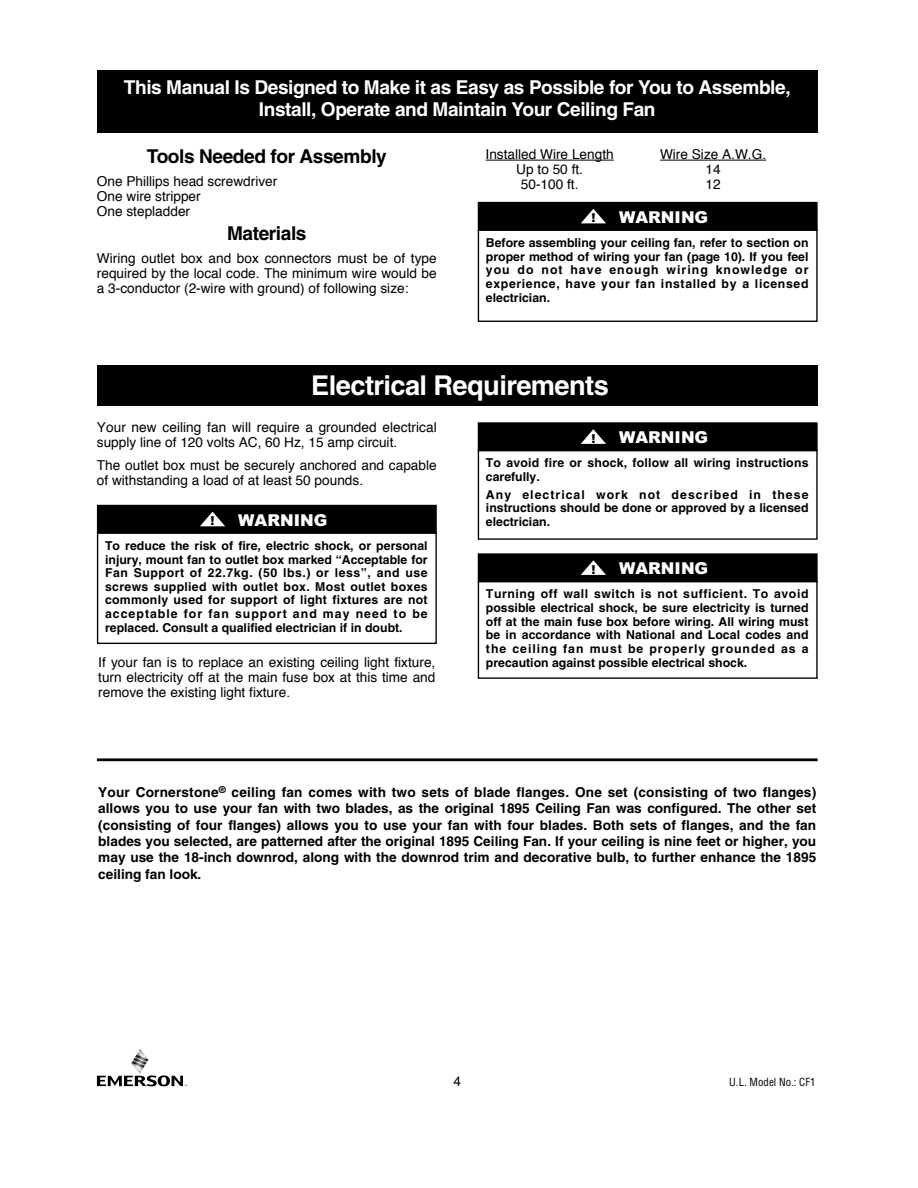
<style>
.page{position:relative;width:918px;height:1188px;background:#fff}
.page>*{position:absolute;margin:0;border:0;box-sizing:border-box;transform-origin:0 0}
.t1{font:700 27.3px "Helvetica";letter-spacing:-.02em;color:#fff}
.t2{font:700 19.05px/21.9px "Helvetica";letter-spacing:-.02em;color:#fff;text-align:center}
.t3{font:700 19.05px "Helvetica";letter-spacing:-.02em;color:#000}
.t4{font:900 16.35px "Arial";color:#fff}
.t5{font:13.65px/15px "Helvetica";color:#000}
.t6{font:700 13.65px/16.4px "Helvetica";color:#000;text-align:justify}
.t7{font:700 12.3px/13.6px "Helvetica";color:#000;text-align:justify}
.t8{font:900 12.3px "Arial";color:#000}
.t9{font:condensed 10.95px "Helvetica";color:#000}
</style>
<div class="page">
<div style="left:478px;top:229px;width:340px;height:93px;border:1px solid #000"></div>
<div style="left:479px;top:203px;width:337px;height:27px;background:#000"></div>
<div style="left:478px;top:202px;width:340px;height:29px;border:1px solid #000"></div>
<svg style="left:581px;top:209px;width:25px;height:14px"></svg>
<div style="left:97px;top:70px;width:721px;height:63px;background:#000"></div>
<hr style="left:486px;top:160px;width:128px;height:1px;background:#000">
<hr style="left:660px;top:160px;width:106px;height:1px;background:#000">
<svg style="left:97px;top:1049px;width:90px;height:37px"></svg>
<div style="left:97px;top:365px;width:721px;height:41px;background:#000"></div>
<div style="left:97px;top:532px;width:340px;height:112px;border:1px solid #000"></div>
<div style="left:98px;top:506px;width:337px;height:26px;background:#000"></div>
<div style="left:97px;top:505px;width:340px;height:29px;border:1px solid #000"></div>
<svg style="left:200px;top:512px;width:25px;height:14px"></svg>
<div style="left:478px;top:581px;width:340px;height:98px;border:1px solid #000"></div>
<div style="left:479px;top:555px;width:337px;height:26px;background:#000"></div>
<div style="left:478px;top:553px;width:340px;height:29px;border:1px solid #000"></div>
<svg style="left:581px;top:560px;width:25px;height:15px"></svg>
<div style="left:479px;top:424px;width:337px;height:26px;background:#000"></div>
<div style="left:478px;top:422px;width:340px;height:29px;border:1px solid #000"></div>
<svg style="left:581px;top:429px;width:25px;height:15px"></svg>
<hr style="left:97px;top:758px;width:721px;height:3px;background:#000">
<h2 class="t2" style="left:124px;top:78px;width:668px">This Manual Is Designed to Make it as Easy as Possible for You to Assemble,<br>Install, Operate and Maintain Your Ceiling Fan</h2>
<h2 class="t3" style="left:147px;top:149px;width:241px">Tools Needed for Assembly</h2>
<p class="t5" style="left:97px;top:175px;width:182px">One Phillips head screwdriver<br>One wire stripper<br>One stepladder</p>
<h2 class="t3" style="left:227px;top:226px;width:81px">Materials</h2>
<p class="t5" style="left:97px;top:252px;width:341px;text-align:justify">Wiring outlet box and box connectors must be of type required by the local code. The minimum wire would be a 3-conductor (2-wire with ground) of following size:</p>
<p class="t5" style="left:486px;top:148px;width:130px">Installed Wire Length</p>
<p class="t5" style="left:660px;top:148px;width:108px">Wire Size A.W.G.</p>
<p class="t5" style="left:516px;top:163px;width:68px">Up to 50 ft.</p>
<p class="t5" style="left:706px;top:163px;width:17px">14</p>
<p class="t5" style="left:521px;top:178px;width:59px">50-100 ft.</p>
<p class="t5" style="left:706px;top:178px;width:17px">12</p>
<p class="t8" style="left:591px;top:213px;width:6px">!</p>
<h3 class="t4" style="left:619px;top:211px;width:91px">WARNING</h3>
<p class="t7" style="left:486px;top:237px;width:324px">Before assembling your ceiling fan, refer to section on proper method of wiring your fan (page 10). If you feel you do not have enough wiring knowledge or experience, have your fan installed by a licensed electrician.</p>
<h1 class="t1" style="left:311px;top:375px;width:299px">Electrical Requirements</h1>
<p class="t5" style="left:97px;top:421px;width:341px">Your new ceiling fan will require a grounded electrical supply line of 120 volts AC, 60 Hz, 15 amp circuit.</p>
<p class="t5" style="left:97px;top:459px;width:341px">The outlet box must be securely anchored and capable of withstanding a load of at least 50 pounds.</p>
<p class="t8" style="left:591px;top:434px;width:6px">!</p>
<h3 class="t4" style="left:619px;top:432px;width:91px">WARNING</h3>
<p class="t7" style="left:486px;top:457px;width:324px">To avoid fire or shock, follow all wiring instructions carefully.</p>
<p class="t7" style="left:486px;top:489px;width:324px">Any electrical work not described in these instructions should be done or approved by a licensed electrician.</p>
<p class="t8" style="left:211px;top:516px;width:6px">!</p>
<h3 class="t4" style="left:238px;top:514px;width:91px">WARNING</h3>
<p class="t7" style="left:105px;top:540px;width:324px">To reduce the risk of fire, electric shock, or personal injury, mount fan to outlet box marked “Acceptable for Fan Support of 22.7kg. (50 lbs.) or less”, and use screws supplied with outlet box. Most outlet boxes commonly used for support of light fixtures are not acceptable for fan support and may need to be replaced. Consult a qualified electrician if in doubt.</p>
<p class="t5" style="left:98px;top:655px;width:339px;text-align:justify">If your fan is to replace an existing ceiling light fixture, turn electricity off at the main fuse box at this time and remove the existing light fixture.</p>
<p class="t8" style="left:591px;top:565px;width:6px">!</p>
<h3 class="t4" style="left:619px;top:563px;width:91px">WARNING</h3>
<p class="t7" style="left:486px;top:588px;width:324px">Turning off wall switch is not sufficient. To avoid possible electrical shock, be sure electricity is turned off at the main fuse box before wiring. All wiring must be in accordance with National and Local codes and the ceiling fan must be properly grounded as a precaution against possible electrical shock.</p>
<p class="t6" style="left:98px;top:785px;width:720px">Your Cornerstone<sup>®</sup> ceiling fan comes with two sets of blade flanges. One set (consisting of two flanges) allows you to use your fan with two blades, as the original 1895 Ceiling Fan was configured. The other set (consisting of four flanges) allows you to use your fan with four blades. Both sets of flanges, and the fan blades you selected, are patterned after the original 1895 Ceiling Fan. If your ceiling is nine feet or higher, you may use the 18-inch downrod, along with the downrod trim and decorative bulb, to further enhance the 1895 ceiling fan look.</p>
<p class="t5" style="left:453px;top:1074px;width:9px">4</p>
<p class="t9" style="left:729px;top:1077px;width:88px">U.L. Model No.: CF1</p>
</div>
